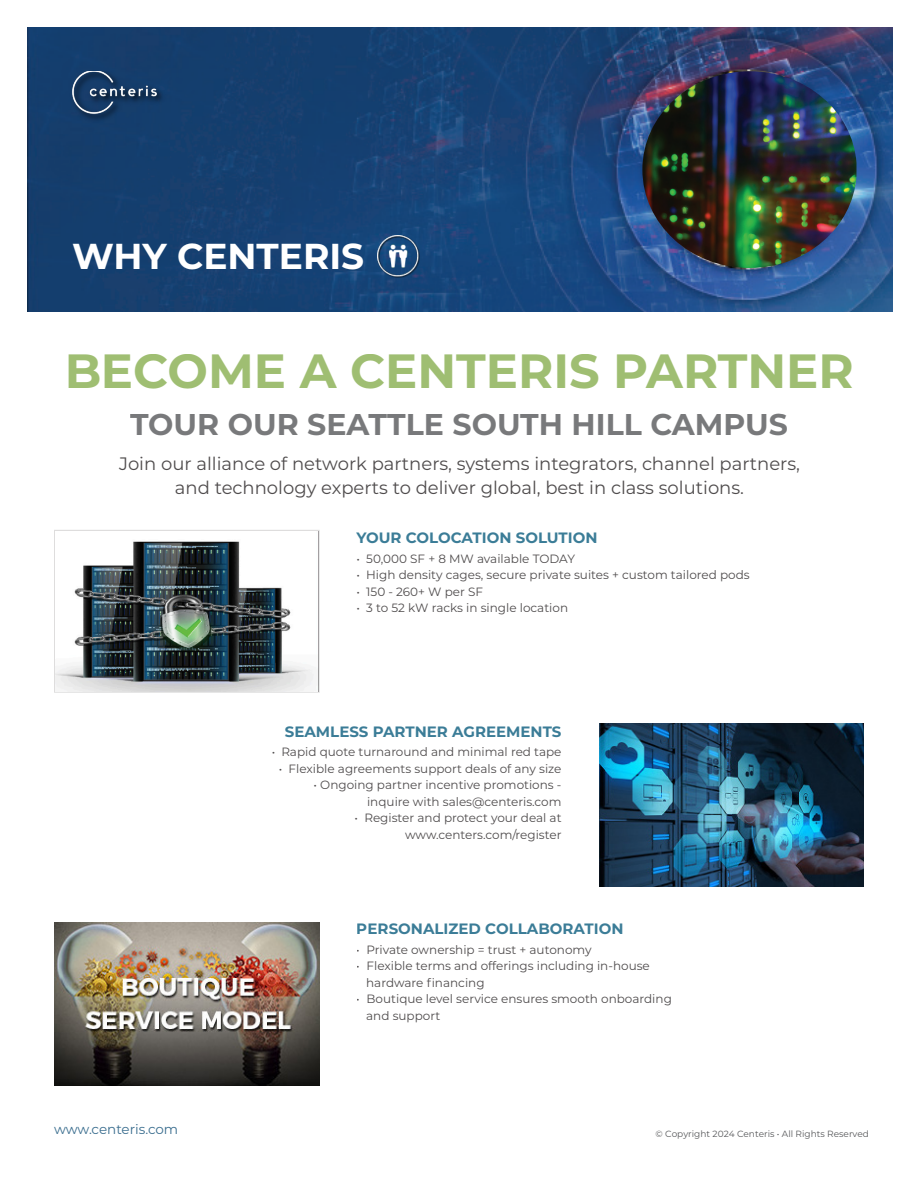
<style>
.page{position:relative;width:918px;height:1188px;background:#fff}
.page>*{position:absolute;margin:0;border:0;box-sizing:border-box;transform-origin:0 0}
.t1{font:700 48px "Montserrat";color:#87ae4f}
.t2{font:700 36px "Montserrat";color:#fff}
.t3{font:700 30px "Montserrat";color:#57585a}
.t4{font:18px/24px "Montserrat";color:#231f20;text-align:center}
.t5{font:700 15px "Montserrat";color:#0a5c7d}
.t6{font:13.5px "Montserrat";letter-spacing:-.005em;color:#3b6e8f}
.t7{font:12px/16.5px "Montserrat";color:#231f20}
.t8{font:9px "Montserrat";color:#57585a}
</style>
<div class="page">
<img style="left:27px;top:27px;width:865px;height:285px">
<img style="left:599px;top:723px;width:265px;height:163px">
<img style="left:55px;top:541px;width:259px;height:150px">
<img style="left:54px;top:922px;width:266px;height:164px">
<img style="left:68px;top:71px;width:100px;height:54px">
<img style="left:378px;top:236px;width:42px;height:41px">
<img style="left:642px;top:71px;width:214px;height:197px">
<p class="t2" style="left:72px;top:231px;width:294px">WHY CENTERIS</p>
<h1 class="t1" style="left:64px;top:337px;width:791px">BECOME A CENTERIS PARTNER</h1>
<h3 class="t3" style="left:130px;top:402px;width:659px">TOUR OUR SEATTLE SOUTH HILL CAMPUS</h3>
<h3 class="t4" style="left:119px;top:451px;width:683px">Join our alliance of network partners, systems integrators, channel partners, and technology experts to deliver global, best in class solutions.</h3>
<p class="t5" style="left:356px;top:527px;width:243px">YOUR COLOCATION SOLUTION</p>
<p class="t7" style="left:356px;top:550px;width:220px">• 50,000 SF + 8 MW available TODAY</p>
<p class="t7" style="left:356px;top:566px;width:395px">• High density cages, secure private suites + custom tailored pods</p>
<p class="t7" style="left:356px;top:583px;width:128px">• 150 - 260+ W per SF</p>
<p class="t7" style="left:356px;top:599px;width:213px">• 3 to 52 kW racks in single location</p>
<p class="t5" style="left:285px;top:721px;width:278px">SEAMLESS PARTNER AGREEMENTS</p>
<p class="t7" style="left:272px;top:743px;width:292px">• Rapid quote turnaround and minimal red tape</p>
<p class="t7" style="left:279px;top:760px;width:284px">• Flexible agreements support deals of any size</p>
<p class="t7" style="left:314px;top:776px;width:249px;text-align:right">• Ongoing partner incentive promotions - inquire with sales@centeris.com</p>
<p class="t7" style="left:355px;top:809px;width:208px;text-align:right">• Register and protect your deal at www.centers.com/register</p>
<p class="t6" style="left:54px;top:1120px;width:126px">www.centeris.com</p>
<p class="t5" style="left:357px;top:918px;width:268px">PERSONALIZED COLLABORATION</p>
<p class="t7" style="left:357px;top:941px;width:236px">• Private ownership = trust + autonomy</p>
<p class="t7" style="left:366px;top:958px;width:285px;text-indent:-9px">• Flexible terms and offerings including in-house hardware financing</p>
<p class="t7" style="left:366px;top:991px;width:307px;text-indent:-9px">• Boutique level service ensures smooth onboarding and support</p>
<p class="t8" style="left:656px;top:1128px;width:215px">© Copyright 2024 Centeris • All Rights Reserved</p>
</div>
